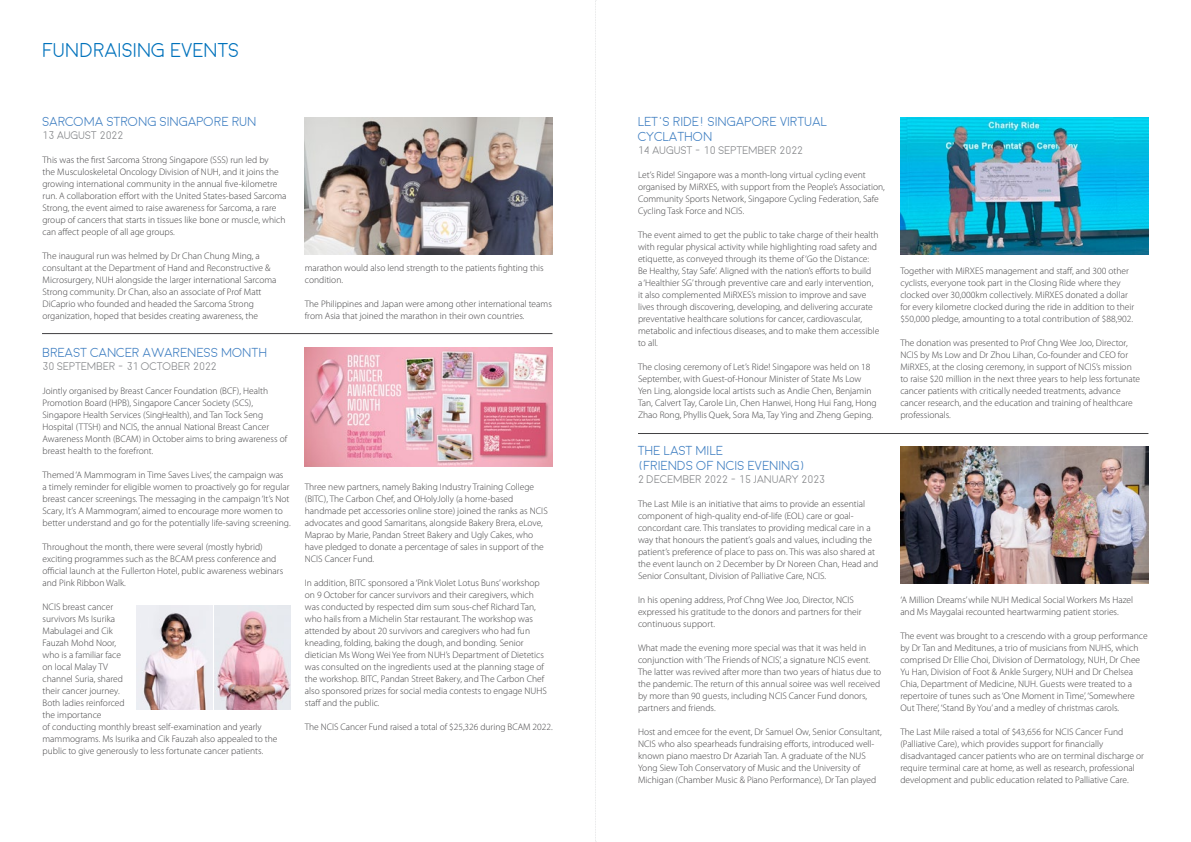
<style>
.page{position:relative;width:1191px;height:842px;background:#fff}
.page>*{position:absolute;margin:0;border:0;box-sizing:border-box;transform-origin:0 0}
.t1{font:300 20px "Moon";color:#0072bc}
.t2{font:300 13px "Moon";color:#3e7ec1}
.t3{font:300 11px "Moon";color:#808285}
.t4{font:300 9.5px/12px "Myriad Pro";color:#414042}
</style>
<div class="page">
<svg style="left:595px;top:0;width:1px;height:842px"></svg>
<img style="left:900px;top:117px;width:248px;height:138px">
<img style="left:305px;top:117px;width:247px;height:138px">
<img style="left:305px;top:347px;width:248px;height:119px">
<hr style="left:638px;top:433px;width:510px;height:1px;background:#414042">
<hr style="left:42px;top:333px;width:510px;height:1px;background:#414042">
<img style="left:215px;top:605px;width:76px;height:104px">
<img style="left:137px;top:605px;width:75px;height:104px">
<img style="left:900px;top:446px;width:248px;height:138px">
<h1 class="t1" style="left:43px;top:40px;width:12px">FUNDRAISING</h1>
<h1 class="t1" style="left:170px;top:40px;width:13px">EVENTS</h1>
<h2 class="t2" style="left:43px;top:115px;width:17px">SARCOMA</h2>
<h2 class="t2" style="left:107px;top:115px;width:17px">STRONG</h2>
<h2 class="t2" style="left:160px;top:115px;width:16px">SINGAPORE</h2>
<h2 class="t2" style="left:232px;top:115px;width:17px">RUN</h2>
<p class="t3" style="left:43px;top:130px;width:30px">13 AUGUST</p>
<p class="t3" style="left:100px;top:130px;width:25px">2022</p>
<p class="t4" style="left:43px;top:154px;width:245px">This was the first Sarcoma Strong Singapore (SSS) run led by<br>the Musculoskeletal Oncology Division of NUH, and it joins the growing international community in the annual five-kilometre run. A collaboration effort with the United States-based Sarcoma Strong, the event aimed to raise awareness for Sarcoma, a rare group of cancers that starts in tissues like bone or muscle, which can affect people of all age groups.</p>
<p class="t4" style="left:43px;top:250px;width:235px">The inaugural run was helmed by Dr Chan Chung Ming, a consultant at the Department of Hand and Reconstructive &amp; Microsurgery, NUH alongside the larger international Sarcoma Strong community. Dr Chan, also an associate of Prof Matt DiCaprio who founded and headed the Sarcoma Strong organization, hoped that besides creating awareness, the</p>
<p class="t4" style="left:305px;top:262px;width:240px">marathon would also lend strength to the patients fighting this condition.</p>
<p class="t4" style="left:305px;top:298px;width:248px">The Philippines and Japan were among other international teams from Asia that joined the marathon in their own countries.</p>
<h2 class="t2" style="left:43px;top:346px;width:17px">BREAST</h2>
<h2 class="t2" style="left:90px;top:346px;width:18px">CANCER</h2>
<h2 class="t2" style="left:143px;top:346px;width:31px">AWARENESS</h2>
<h2 class="t2" style="left:221px;top:346px;width:21px">MONTH</h2>
<p class="t3" style="left:43px;top:360px;width:28px">30 SEPTEMBER</p>
<p class="t3" style="left:118px;top:360px;width:40px">- 31 OCTOBER</p>
<p class="t3" style="left:193px;top:360px;width:25px">2022</p>
<p class="t4" style="left:43px;top:385px;width:246px">Jointly organised by Breast Cancer Foundation (BCF), Health Promotion Board (HPB), Singapore Cancer Society (SCS), Singapore Health Services (SingHealth), and Tan Tock Seng Hospital (TTSH) and NCIS, the annual National Breast Cancer Awareness Month (BCAM) in October aims to bring awareness of breast health to the forefront.</p>
<p class="t4" style="left:43px;top:469px;width:250px">Themed ‘A Mammogram in Time Saves Lives’, the campaign was<br>a timely reminder for eligible women to proactively go for regular breast cancer screenings. The messaging in the campaign ‘It’s Not Scary, It’s A Mammogram’, aimed to encourage more women to better understand and go for the potentially life-saving screening.</p>
<p class="t4" style="left:43px;top:541px;width:242px">Throughout the month, there were several (mostly hybrid) exciting programmes such as the BCAM press conference and official launch at the Fullerton Hotel, public awareness webinars and Pink Ribbon Walk.</p>
<p class="t4" style="left:43px;top:601px;width:236px">NCIS breast cancer<br>survivors Ms Isurika<br>Mabulagei and Cik<br>Fauzah Mohd Noor,<br>who is a familiar face<br>on local Malay TV<br>channel Suria, shared<br>their cancer journey.<br>Both ladies reinforced<br>the importance<br>of conducting monthly breast self-examination and yearly mammograms. Ms Isurika and Cik Fauzah also appealed to the public to give generously to less fortunate cancer patients.</p>
<p class="t4" style="left:305px;top:481px;width:244px">Three new partners, namely Baking Industry Training College (BITC), The Carbon Chef, and OHolyJolly (a home-based handmade pet accessories online store) joined the ranks as NCIS advocates and good Samaritans, alongside Bakery Brera, eLove, Maprao by Marie, Pandan Street Bakery and Ugly Cakes, who have pledged to donate a percentage of sales in support of the NCIS Cancer Fund.</p>
<p class="t4" style="left:305px;top:577px;width:244px">In addition, BITC sponsored a ‘Pink Violet Lotus Buns’ workshop on 9 October for cancer survivors and their caregivers, which was conducted by respected dim sum sous-chef Richard Tan, who hails from a Michelin Star restaurant. The workshop was attended by about 20 survivors and caregivers who had fun kneading, folding, baking the dough, and bonding. Senior dietician Ms Wong Wei Yee from NUH’s Department of Dietetics was consulted on the ingredients used at the planning stage of the workshop. BITC, Pandan Street Bakery, and The Carbon Chef also sponsored prizes for social media contests to engage NUHS staff and the public.</p>
<p class="t4" style="left:305px;top:720px;width:249px">The NCIS Cancer Fund raised a total of $25,326 during BCAM 2022.</p>
<h2 class="t2" style="left:638px;top:115px;width:14px">LET</h2>
<h2 class="t2" style="left:658px;top:108px;width:6px">,</h2>
<h2 class="t2" style="left:663px;top:115px;width:61px">S RIDE ! SINGAPORE</h2>
<h2 class="t2" style="left:780px;top:115px;width:15px">VIRTUAL</h2>
<h2 class="t2" style="left:638px;top:130px;width:18px">CYCLATHON</h2>
<p class="t3" style="left:638px;top:145px;width:30px">14 AUGUST</p>
<p class="t3" style="left:695px;top:145px;width:37px">- 10 SEPTEMBER</p>
<p class="t3" style="left:779px;top:145px;width:25px">2022</p>
<p class="t4" style="left:638px;top:169px;width:248px">Let’s Ride! Singapore was a month-long virtual cycling event organised by MiRXES, with support from the People’s Association, Community Sports Network, Singapore Cycling Federation, Safe Cycling Task Force and NCIS.</p>
<p class="t4" style="left:638px;top:229px;width:243px">The event aimed to get the public to take charge of their health with regular physical activity while highlighting road safety and etiquette, as conveyed through its theme of ‘Go the Distance:<br>Be Healthy, Stay Safe’. Aligned with the nation’s efforts to build<br>a ‘Healthier SG’ through preventive care and early intervention, it also complemented MiRXES’s mission to improve and save lives through discovering, developing, and delivering accurate preventative healthcare solutions for cancer, cardiovascular, metabolic and infectious diseases, and to make them accessible to all.</p>
<p class="t4" style="left:638px;top:361px;width:240px">The closing ceremony of Let’s Ride! Singapore was held on 18<br>September, with Guest-of-Honour Minister of State Ms Low Yen Ling, alongside local artists such as Andie Chen, Benjamin Tan, Calvert Tay, Carole Lin, Chen Hanwei, Hong Hui Fang, Hong Zhao Rong, Phyllis Quek, Sora Ma, Tay Ying and Zheng Geping.</p>
<h2 class="t2" style="left:638px;top:444px;width:41px">THE LAST</h2>
<h2 class="t2" style="left:696px;top:444px;width:17px">MILE</h2>
<h2 class="t2" style="left:638px;top:459px;width:21px">(FRIENDS</h2>
<h2 class="t2" style="left:696px;top:459px;width:67px">OF NCIS EVENING</h2>
<h2 class="t2" style="left:800px;top:459px;width:7px">)</h2>
<p class="t3" style="left:638px;top:474px;width:24px">2 DECEMBER</p>
<p class="t3" style="left:704px;top:474px;width:61px">2022 - 15 JANUARY</p>
<p class="t3" style="left:801px;top:474px;width:25px">2023</p>
<p class="t4" style="left:638px;top:498px;width:242px">The Last Mile is an initiative that aims to provide an essential component of high-quality end-of-life (EOL) care or goal&shy;concordant care. This translates to providing medical care in a way that honours the patient’s goals and values, including the patient’s preference of place to pass on. This was also shared at the event launch on 2 December by Dr Noreen Chan, Head and Senior Consultant, Division of Palliative Care, NCIS.</p>
<p class="t4" style="left:638px;top:594px;width:225px">In his opening address, Prof Chng Wee Joo, Director, NCIS expressed his gratitude to the donors and partners for their continuous support.</p>
<p class="t4" style="left:638px;top:642px;width:245px">What made the evening more special was that it was held in conjunction with ‘The Friends of NCIS’, a signature NCIS event.<br>The latter was revived after more than two years of hiatus due to the pandemic. The return of this annual soiree was well received by more than 90 guests, including NCIS Cancer Fund donors, partners and friends.</p>
<p class="t4" style="left:638px;top:726px;width:245px">Host and emcee for the event, Dr Samuel Ow, Senior Consultant, NCIS who also spearheads fundraising efforts, introduced well&shy;known piano maestro Dr Azariah Tan. A graduate of the NUS Yong Siew Toh Conservatory of Music and the University of Michigan (Chamber Music &amp; Piano Performance), Dr Tan played</p>
<p class="t4" style="left:900px;top:265px;width:235px">Together with MiRXES management and staff, and 300 other cyclists, everyone took part in the Closing Ride where they clocked over 30,000km collectively. MiRXES donated a dollar for every kilometre clocked during the ride in addition to their $50,000 pledge, amounting to a total contribution of $88,902.</p>
<p class="t4" style="left:900px;top:337px;width:241px">The donation was presented to Prof Chng Wee Joo, Director, NCIS by Ms Low and Dr Zhou Lihan, Co-founder and CEO for MiRXES, at the closing ceremony, in support of NCIS’s mission to raise $20 million in the next three years to help less fortunate cancer patients with critically needed treatments, advance cancer research, and the education and training of healthcare professionals.</p>
<p class="t4" style="left:900px;top:594px;width:234px">‘A Million Dreams’ while NUH Medical Social Workers Ms Hazel and Ms Maygalai recounted heartwarming patient stories.</p>
<p class="t4" style="left:900px;top:630px;width:249px">The event was brought to a crescendo with a group performance by Dr Tan and Meditunes, a trio of musicians from NUHS, which comprised Dr Ellie Choi, Division of Dermatology, NUH, Dr Chee Yu Han, Division of Foot &amp; Ankle Surgery, NUH and Dr Chelsea Chia, Department of Medicine, NUH. Guests were treated to a repertoire of tunes such as ‘One Moment in Time’, ‘Somewhere Out There’, ‘Stand By You’ and a medley of christmas carols.</p>
<p class="t4" style="left:900px;top:726px;width:245px">The Last Mile raised a total of $43,656 for NCIS Cancer Fund (Palliative Care), which provides support for financially disadvantaged cancer patients who are on terminal discharge or require terminal care at home, as well as research, professional development and public education related to Palliative Care.</p>
</div>
